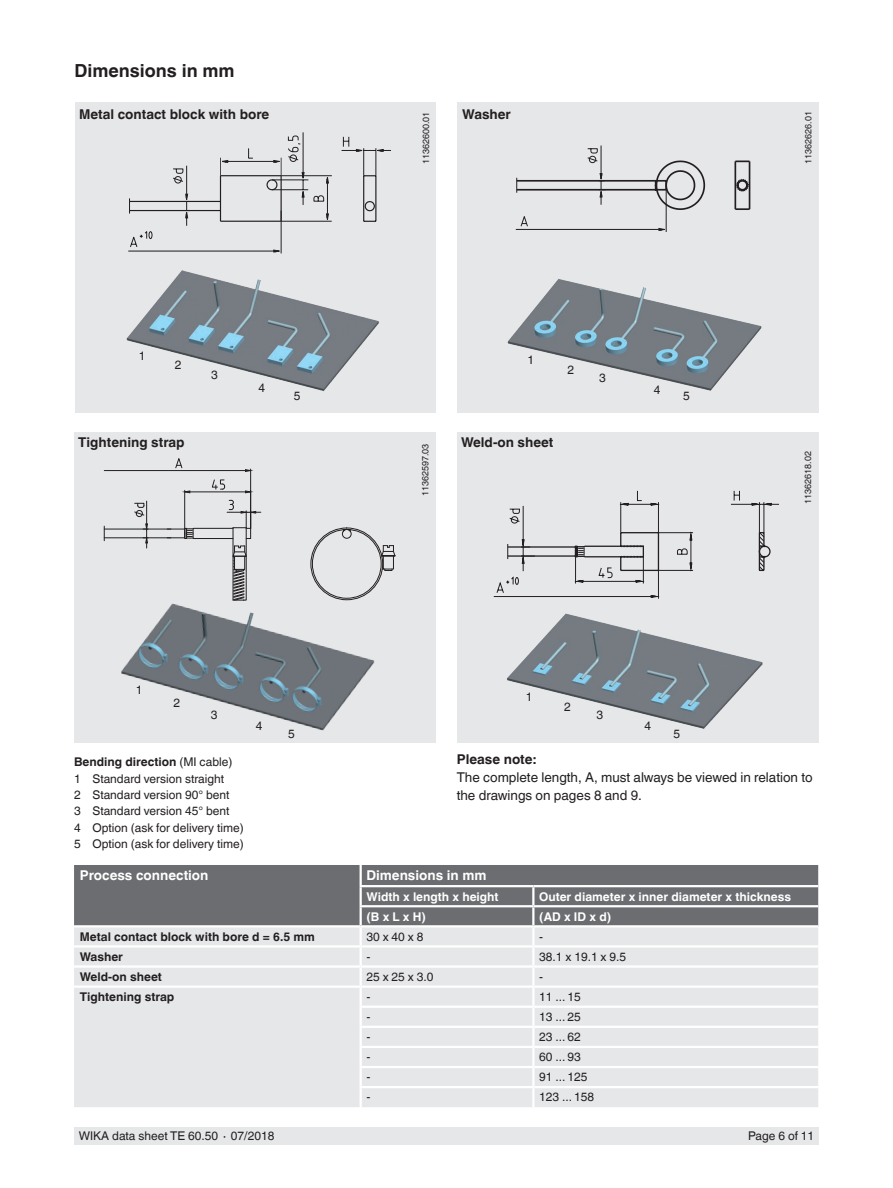
<style>
.page{position:relative;width:893px;height:1188px;background:#fff}
.page>*{position:absolute;margin:0;border:0;box-sizing:border-box;transform-origin:0 0}
.t1{font:700 18px "Helvetica World";color:#231f20}
.t2{font:13.5px/18px "Helvetica World";color:#231f20}
.t3{font:700 13.5px "Helvetica World";color:#231f20}
.t4{font:700 13.5px "Helvetica World";color:#fff}
.t5{font:12px/16.2px "Helvetica World";color:#231f20}
.t6{font:700 12px "Helvetica World";color:#fff}
.t7{font:700 12px "Helvetica World";color:#231f20}
.t8{font:9px "Helvetica World";color:#231f20}
.s1{font-weight:700}
</style>
<div class="page">
<div style="left:74px;top:1128px;width:745px;height:17px;background:#e6e7e9"></div>
<div style="left:74px;top:432px;width:361px;height:310px;background:#e6e7e9"></div>
<div style="left:457px;top:103px;width:361px;height:310px;background:#e6e7e9"></div>
<div style="left:457px;top:432px;width:361px;height:310px;background:#e6e7e9"></div>
<div style="left:75px;top:103px;width:360px;height:310px;background:#e6e7e9"></div>
<div style="left:74px;top:865px;width:744px;height:60px;background:#6c6d70"></div>
<div style="left:74px;top:927px;width:744px;height:180px;background:#e6e7e9"></div>
<hr style="left:360px;top:905px;width:173px;height:2px;background:#fff">
<hr style="left:533px;top:905px;width:285px;height:2px;background:#fff">
<hr style="left:74px;top:945px;width:287px;height:3px;background:#fff">
<hr style="left:361px;top:945px;width:172px;height:3px;background:#fff">
<hr style="left:533px;top:945px;width:285px;height:3px;background:#fff">
<hr style="left:74px;top:965px;width:287px;height:3px;background:#fff">
<hr style="left:361px;top:965px;width:172px;height:3px;background:#fff">
<hr style="left:533px;top:965px;width:285px;height:3px;background:#fff">
<hr style="left:74px;top:986px;width:287px;height:2px;background:#fff">
<hr style="left:361px;top:986px;width:172px;height:2px;background:#fff">
<hr style="left:533px;top:986px;width:285px;height:2px;background:#fff">
<hr style="left:360px;top:1006px;width:173px;height:2px;background:#fff">
<hr style="left:533px;top:1006px;width:285px;height:2px;background:#fff">
<hr style="left:360px;top:1026px;width:173px;height:2px;background:#fff">
<hr style="left:533px;top:1026px;width:285px;height:2px;background:#fff">
<hr style="left:360px;top:1046px;width:173px;height:2px;background:#fff">
<hr style="left:533px;top:1046px;width:285px;height:2px;background:#fff">
<hr style="left:360px;top:1066px;width:173px;height:2px;background:#fff">
<hr style="left:533px;top:1066px;width:285px;height:2px;background:#fff">
<hr style="left:360px;top:1086px;width:173px;height:2px;background:#fff">
<hr style="left:533px;top:1086px;width:285px;height:2px;background:#fff">
<svg style="left:532px;top:887px;width:2px;height:220px"></svg>
<hr style="left:361px;top:925px;width:172px;height:2px;background:#fff">
<hr style="left:533px;top:925px;width:285px;height:2px;background:#fff">
<svg style="left:360px;top:887px;width:2px;height:220px"></svg>
<hr style="left:74px;top:925px;width:287px;height:2px;background:#fff">
<hr style="left:360px;top:865px;width:2px;height:20px;background:#fff">
<hr style="left:360px;top:885px;width:173px;height:2px;background:#fff">
<hr style="left:533px;top:885px;width:285px;height:2px;background:#fff">
<svg style="left:381px;top:545px;width:14px;height:12px"></svg>
<div style="left:383px;top:556px;width:11px;height:13px;border:1px solid #231f20"></div>
<svg style="left:382px;top:569px;width:10px;height:2px"></svg>
<div style="left:342px;top:529px;width:9px;height:10px;border:1px solid #231f20;border-radius:50%"></div>
<svg style="left:343px;top:529px;width:8px;height:3px"></svg>
<hr style="left:104px;top:537px;width:81px;height:1px;background:#231f20">
<hr style="left:104px;top:529px;width:81px;height:1px;background:#231f20">
<svg style="left:104px;top:526px;width:1px;height:15px"></svg>
<hr style="left:194px;top:528px;width:39px;height:1px;background:#231f20">
<hr style="left:194px;top:538px;width:39px;height:1px;background:#231f20">
<svg style="left:184px;top:528px;width:10px;height:11px"></svg>
<svg style="left:227px;top:500px;width:34px;height:92px"></svg>
<hr style="left:184px;top:490px;width:1px;height:38px;background:#231f20">
<hr style="left:190px;top:492px;width:55px;height:1px;background:#231f20">
<svg style="left:245px;top:490px;width:5px;height:4px"></svg>
<svg style="left:184px;top:490px;width:7px;height:4px"></svg>
<svg style="left:212px;top:480px;width:13px;height:10px"></svg>
<hr style="left:250px;top:469px;width:1px;height:59px;background:#231f20">
<hr style="left:104px;top:470px;width:141px;height:1px;background:#231f20">
<svg style="left:245px;top:469px;width:6px;height:3px"></svg>
<svg style="left:175px;top:458px;width:7px;height:10px"></svg>
<svg style="left:134px;top:501px;width:14px;height:47px"></svg>
<hr style="left:128px;top:251px;width:145px;height:1px;background:#231f20">
<svg style="left:129px;top:132px;width:262px;height:122px"></svg>
<svg style="left:494px;top:491px;width:285px;height:108px"></svg>
<svg style="left:515px;top:145px;width:236px;height:87px"></svg>
<img style="left:126px;top:270px;width:253px;height:121px">
<img style="left:507px;top:613px;width:256px;height:116px">
<img style="left:507px;top:279px;width:255px;height:112px">
<img style="left:121px;top:592px;width:254px;height:139px">
<h1 class="t1" style="left:74px;top:60px;width:162px">Dimensions in mm</h1>
<p class="t3" style="left:79px;top:106px;width:192px">Metal contact block with bore</p>
<p class="t8" style="left:421px;top:164px;width:54px;rotate:-90deg">11362600.01</p>
<p class="t3" style="left:462px;top:106px;width:50px">Washer</p>
<p class="t8" style="left:803px;top:164px;width:54px;rotate:-90deg">11362626.01</p>
<p class="t5" style="left:139px;top:347px;width:8px">1</p>
<p class="t5" style="left:175px;top:357px;width:8px">2</p>
<p class="t5" style="left:211px;top:367px;width:8px">3</p>
<p class="t5" style="left:258px;top:379px;width:8px">4</p>
<p class="t5" style="left:294px;top:387px;width:8px">5</p>
<p class="t5" style="left:527px;top:352px;width:8px">1</p>
<p class="t5" style="left:567px;top:362px;width:8px">2</p>
<p class="t5" style="left:599px;top:370px;width:8px">3</p>
<p class="t5" style="left:654px;top:382px;width:8px">4</p>
<p class="t5" style="left:683px;top:387px;width:8px">5</p>
<p class="t3" style="left:78px;top:435px;width:108px">Tightening strap</p>
<p class="t8" style="left:420px;top:496px;width:54px;rotate:-90deg">11362597.03</p>
<p class="t3" style="left:461px;top:434px;width:94px">Weld-on sheet</p>
<p class="t8" style="left:803px;top:504px;width:54px;rotate:-90deg">11362618.02</p>
<p class="t5" style="left:136px;top:682px;width:8px">1</p>
<p class="t5" style="left:174px;top:695px;width:8px">2</p>
<p class="t5" style="left:211px;top:706px;width:8px">3</p>
<p class="t5" style="left:256px;top:717px;width:8px">4</p>
<p class="t5" style="left:288px;top:725px;width:8px">5</p>
<p class="t5" style="left:526px;top:689px;width:8px">1</p>
<p class="t5" style="left:564px;top:698px;width:8px">2</p>
<p class="t5" style="left:596px;top:707px;width:8px">3</p>
<p class="t5" style="left:644px;top:717px;width:8px">4</p>
<p class="t5" style="left:674px;top:725px;width:8px">5</p>
<p class="t5" style="left:74px;top:754px;width:171px"><span class="s1">Bending direction</span> (MI cable)<br>1 Standard version straight<br>2 Standard version 90° bent<br>3 Standard version 45° bent<br>4 Option (ask for delivery time)<br>5 Option (ask for delivery time)</p>
<p class="t3" style="left:457px;top:752px;width:81px">Please note:</p>
<p class="t2" style="left:457px;top:769px;width:357px">The complete length, A, must always be viewed in relation to the drawings on pages 8 and 9.</p>
<p class="t4" style="left:80px;top:868px;width:130px">Process connection</p>
<p class="t4" style="left:366px;top:868px;width:122px">Dimensions in mm</p>
<p class="t6" style="left:366px;top:889px;width:134px">Width x length x height</p>
<p class="t6" style="left:539px;top:889px;width:253px">Outer diameter x inner diameter x thickness</p>
<p class="t6" style="left:366px;top:909px;width:61px">(B x L x H)</p>
<p class="t6" style="left:539px;top:909px;width:74px">(AD x ID x d)</p>
<p class="t7" style="left:80px;top:930px;width:237px">Metal contact block with bore d = 6.5 mm</p>
<p class="t5" style="left:366px;top:928px;width:59px">30 x 40 x 8</p>
<p class="t5" style="left:539px;top:928px;width:5px">-</p>
<p class="t7" style="left:80px;top:950px;width:45px">Washer</p>
<p class="t5" style="left:366px;top:949px;width:5px">-</p>
<p class="t5" style="left:539px;top:949px;width:89px">38.1 x 19.1 x 9.5</p>
<p class="t7" style="left:80px;top:970px;width:84px">Weld-on sheet</p>
<p class="t5" style="left:366px;top:969px;width:69px">25 x 25 x 3.0</p>
<p class="t5" style="left:539px;top:969px;width:5px">-</p>
<p class="t7" style="left:80px;top:990px;width:96px">Tightening strap</p>
<p class="t5" style="left:366px;top:989px;width:5px">-</p>
<p class="t5" style="left:539px;top:989px;width:43px">11 ... 15</p>
<p class="t5" style="left:366px;top:1009px;width:5px">-</p>
<p class="t5" style="left:539px;top:1009px;width:43px">13 ... 25</p>
<p class="t5" style="left:366px;top:1029px;width:5px">-</p>
<p class="t5" style="left:539px;top:1029px;width:43px">23 ... 62</p>
<p class="t5" style="left:366px;top:1049px;width:5px">-</p>
<p class="t5" style="left:539px;top:1049px;width:43px">60 ... 93</p>
<p class="t5" style="left:366px;top:1069px;width:5px">-</p>
<p class="t5" style="left:539px;top:1069px;width:50px">91 ... 125</p>
<p class="t5" style="left:366px;top:1089px;width:5px">-</p>
<p class="t5" style="left:539px;top:1089px;width:57px">123 ... 158</p>
<p class="t5" style="left:79px;top:1128px;width:197px">WIKA data sheet TE 60.50 ∙ 07/2018</p>
<p class="t5" style="left:748px;top:1128px;width:68px">Page 6 of 11</p>
</div>
